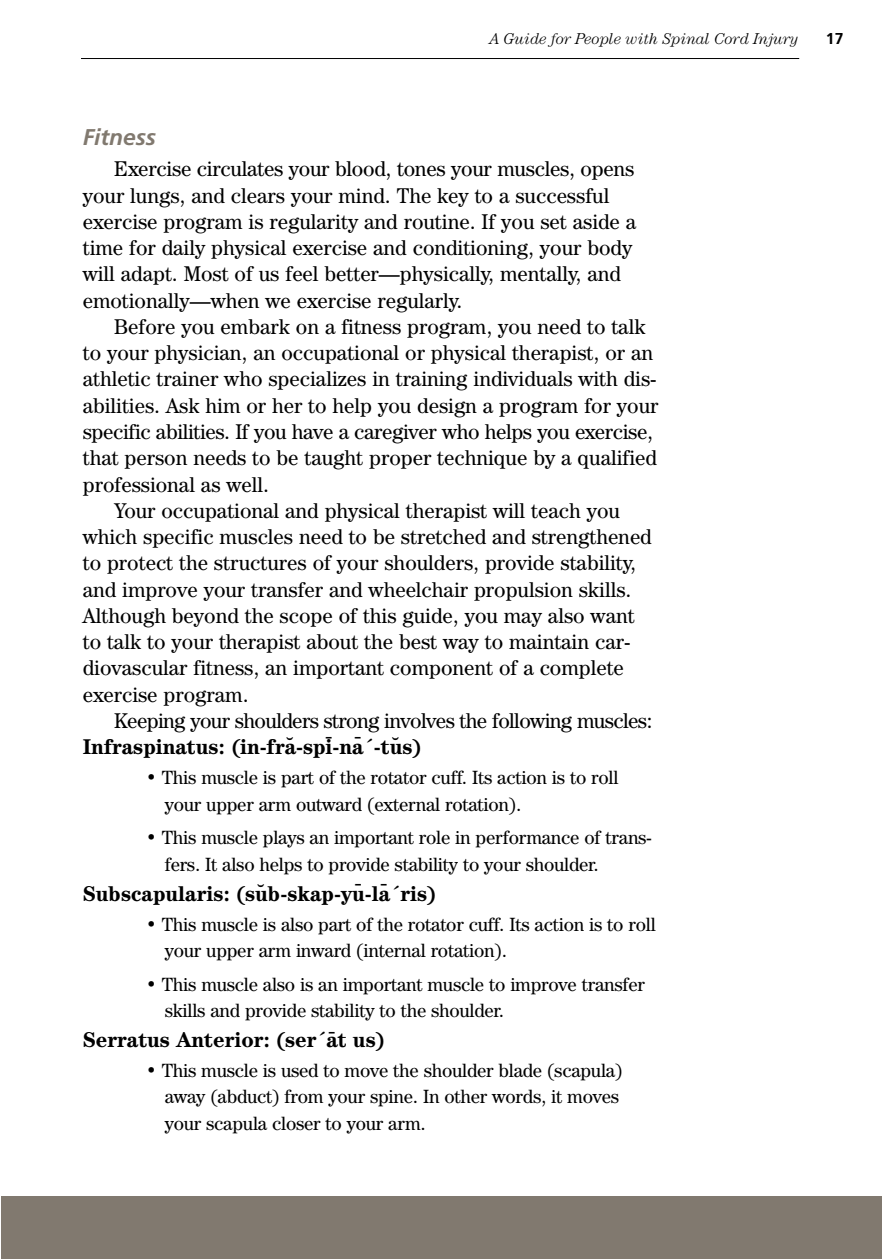
<style>
.page{position:relative;width:882px;height:1259px;background:#fff}
.page>*{position:absolute;margin:0;border:0;box-sizing:border-box;transform-origin:0 0}
.t1{font:italic 700 22.75px "Frutiger";color:#81796f}
.t2{font:21.35px/26.2px "Century IT Cby BT";color:#000}
.t3{font:700 21.35px "Century IT Cby BT";color:#000}
.t4{font:21.35px "Century IT Cby BT";letter-spacing:-.03em;color:#000}
.t5{font:19.25px/26.2px "Century IT Cby BT";letter-spacing:-.01em;color:#000}
.t6{font:italic 300 15.75px "Century IT Cby BT";color:#000}
.t7{font:700 15.75px "Frutiger";color:#000}
</style>
<div class="page">
<hr style="left:81px;top:58px;width:718px;height:1px;background:#000">
<div style="left:1px;top:1196px;width:880px;height:62px;background:#81796f"></div>
<p class="t6" style="left:490px;top:33px;width:311px">A Guide for People with Spinal Cord Injury</p>
<p class="t7" style="left:826px;top:32px;width:19px">17</p>
<p class="t1" style="left:83px;top:128px;width:75px">Fitness</p>
<p class="t2" style="left:83px;top:158px;width:555px;text-indent:32px">Exercise circulates your blood, tones your muscles, opens your lungs, and clears your mind. The key to a successful exercise program is regularity and routine. If you set aside a time for daily physical exercise and conditioning, your body will adapt. Most of us feel better—physically, mentally, and emotionally—when we exercise regularly.</p>
<p class="t2" style="left:114px;top:315px;width:533px">Before you embark on a fitness program, you need to talk</p>
<p class="t2" style="left:83px;top:342px;width:572px">to your physician, an occupational or physical therapist, or an</p>
<p class="t2" style="left:83px;top:368px;width:575px">athletic trainer who specializes in training individuals with dis-</p>
<p class="t2" style="left:83px;top:394px;width:577px">abilities. Ask him or her to help you design a program for your</p>
<p class="t2" style="left:83px;top:420px;width:572px">specific abilities. If you have a caregiver who helps you exercise,</p>
<p class="t2" style="left:83px;top:447px;width:576px">that person needs to be taught proper technique by a qualified</p>
<p class="t2" style="left:83px;top:473px;width:188px">professional as well.</p>
<p class="t2" style="left:114px;top:499px;width:507px">Your occupational and physical therapist will teach you</p>
<p class="t2" style="left:83px;top:525px;width:571px">which specific muscles need to be stretched and strengthened</p>
<p class="t2" style="left:83px;top:552px;width:555px">to protect the structures of your shoulders, provide stability,</p>
<p class="t2" style="left:83px;top:578px;width:550px">and improve your transfer and wheelchair propulsion skills.</p>
<p class="t2" style="left:83px;top:604px;width:553px">Although beyond the scope of this guide, you may also want</p>
<p class="t2" style="left:83px;top:630px;width:549px">to talk to your therapist about the best way to maintain car-</p>
<p class="t2" style="left:83px;top:657px;width:543px">diovascular fitness, an important component of a complete</p>
<p class="t2" style="left:83px;top:683px;width:167px">exercise program.</p>
<p class="t4" style="left:114px;top:713px;width:540px">Keeping your shoulders strong involves the following muscles:</p>
<p class="t3" style="left:83px;top:739px;width:340px">Infraspinatus: (in-fra-spi-na´-tus)</p>
<p class="t5" style="left:165px;top:766px;width:455px;text-indent:-19px">• This muscle is part of the rotator cuff. Its action is to roll your upper arm outward (external rotation).</p>
<p class="t5" style="left:165px;top:826px;width:489px;text-indent:-19px">• This muscle plays an important role in performance of trans&shy;fers. It also helps to provide stability to your shoulder.</p>
<p class="t3" style="left:83px;top:885px;width:355px">Subscapularis: (sub-skap-yu-la´ris)</p>
<p class="t5" style="left:165px;top:912px;width:493px;text-indent:-19px">• This muscle is also part of the rotator cuff. Its action is to roll your upper arm inward (internal rotation).</p>
<p class="t5" style="left:165px;top:972px;width:482px;text-indent:-19px">• This muscle also is an important muscle to improve transfer skills and provide stability to the shoulder.</p>
<p class="t3" style="left:83px;top:1032px;width:303px">Serratus Anterior: (ser´at us)</p>
<p class="t5" style="left:165px;top:1059px;width:459px;text-indent:-19px">• This muscle is used to move the shoulder blade (scapula) away (abduct) from your spine. In other words, it moves your scapula closer to your arm.</p>
<p class="t3" style="left:284px;top:737px;width:12px">˘</p>
<p class="t3" style="left:324px;top:736px;width:41px">¯ ¯</p>
<p class="t3" style="left:390px;top:737px;width:12px">˘</p>
<p class="t3" style="left:256px;top:884px;width:12px">˘</p>
<p class="t3" style="left:353px;top:883px;width:38px">¯ ¯</p>
<p class="t3" style="left:327px;top:1030px;width:12px">¯</p>
</div>
